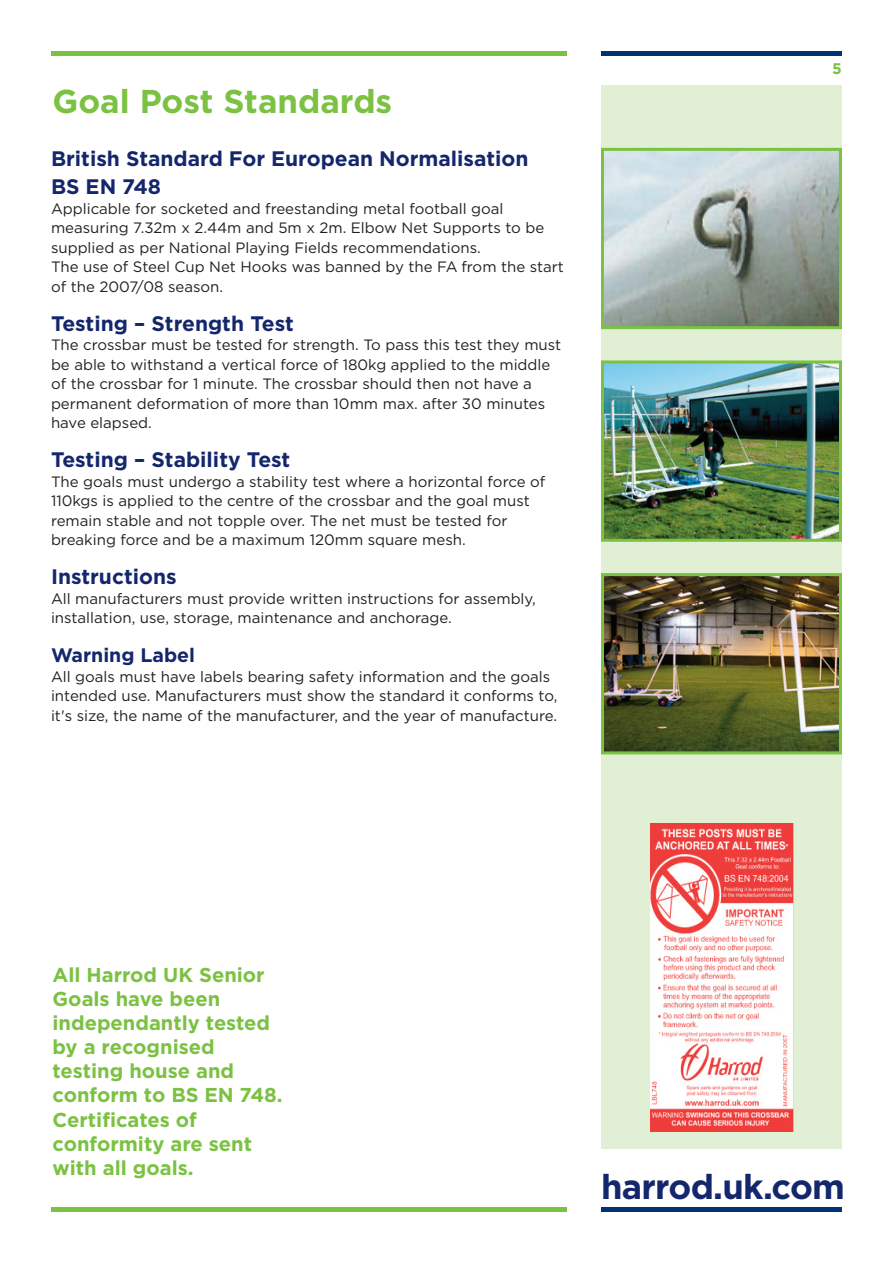
<style>
.page{position:relative;width:893px;height:1263px;background:#fff}
.page>*{position:absolute;margin:0;border:0;box-sizing:border-box;transform-origin:0 0}
.t1{font:700 34.5px "Gotham";letter-spacing:-.02em;color:#15276c}
.t2{font:700 33px "Gotham";color:#7bc142}
.t3{font:700 21px/28.5px "Gotham";color:#15276c}
.t4{font:700 20.1px/24.2px "Gotham";color:#7bc142}
.t5{font:700 19.5px "Gotham";color:#15276c}
.t6{font:700 15.3px "Gotham";color:#7bc142}
.t7{font:15px/19.5px "Gotham";color:#231f20}
</style>
<div class="page">
<div style="left:601px;top:85px;width:241px;height:1063px;background:#e1efd4"></div>
<hr style="left:51px;top:51px;width:516px;height:4px;background:#7bc142">
<hr style="left:601px;top:51px;width:241px;height:4px;background:#013374">
<hr style="left:51px;top:1208px;width:516px;height:4px;background:#7bc142">
<hr style="left:601px;top:1208px;width:241px;height:4px;background:#013374">
<img style="left:650px;top:824px;width:143px;height:308px">
<img style="left:605px;top:152px;width:233px;height:173px">
<div style="left:601px;top:148px;width:241px;height:181px;border:3px solid #7bc142"></div>
<img style="left:605px;top:364px;width:233px;height:174px">
<div style="left:601px;top:360px;width:241px;height:182px;border:3px solid #7bc142"></div>
<img style="left:605px;top:577px;width:233px;height:173px">
<div style="left:601px;top:573px;width:241px;height:181px;border:3px solid #7bc142"></div>
<h2 class="t2" style="left:53px;top:90px;width:341px">Goal Post Standards</h2>
<h3 class="t3" style="left:51px;top:146px;width:479px">British Standard For European Normalisation<br>BS EN 748</h3>
<p class="t7" style="left:51px;top:200px;width:514px">Applicable for socketed and freestanding metal football goal measuring 7.32m x 2.44m and 5m x 2m. Elbow Net Supports to be supplied as per National Playing Fields recommendations.<br>The use of Steel Cup Net Hooks was banned by the FA from the start of the 2007/08 season.</p>
<h3 class="t3" style="left:51px;top:311px;width:244px">Testing – Strength Test</h3>
<p class="t7" style="left:51px;top:336px;width:512px">The crossbar must be tested for strength. To pass this test they must be able to withstand a vertical force of 180kg applied to the middle of the crossbar for 1 minute. The crossbar should then not have a permanent deformation of more than 10mm max. after 30 minutes have elapsed.</p>
<h3 class="t3" style="left:51px;top:447px;width:241px">Testing – Stability Test</h3>
<p class="t7" style="left:51px;top:473px;width:496px">The goals must undergo a stability test where a horizontal force of 110kgs is applied to the centre of the crossbar and the goal must remain stable and not topple over. The net must be tested for breaking force and be a maximum 120mm square mesh.</p>
<h3 class="t3" style="left:51px;top:564px;width:127px">Instructions</h3>
<p class="t7" style="left:51px;top:590px;width:486px">All manufacturers must provide written instructions for assembly, installation, use, storage, maintenance and anchorage.</p>
<h3 class="t5" style="left:51px;top:648px;width:146px">Warning Label</h3>
<p class="t7" style="left:51px;top:668px;width:508px">All goals must have labels bearing safety information and the goals intended use. Manufacturers must show the standard it conforms to, it's size, the name of the manufacturer, and the year of manufacture.</p>
<p class="t6" style="left:832px;top:63px;width:11px">5</p>
<h3 class="t4" style="left:53px;top:964px;width:232px">All Harrod UK Senior<br>Goals have been independantly tested by a recognised testing house and conform to BS EN 748.<br>Certificates of conformity are sent with all goals.</h3>
<h1 class="t1" style="left:601px;top:1174px;width:245px">harrod.uk.com</h1>
</div>
